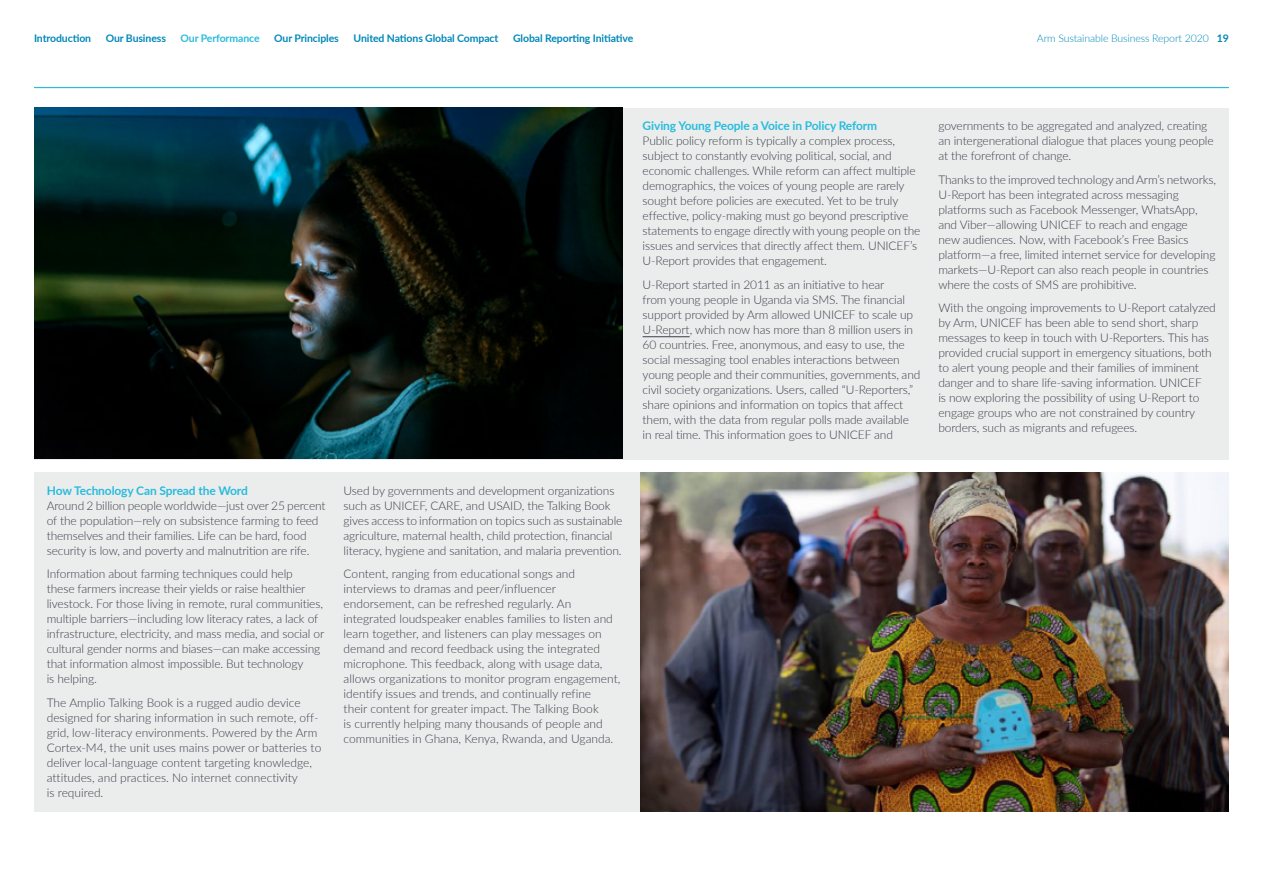
<style>
.page{position:relative;width:1263px;height:893px;background:#fff}
.page>*{position:absolute;margin:0;border:0;box-sizing:border-box;transform-origin:0 0}
.Body_copy_-_no_basel{font:300 12px/15px "Lato";letter-spacing:-.01em;color:#394049}
.Heading_level_2_-_no{font:700 12px "Lato";letter-spacing:-.01em;color:#2abbdc}
.t1{font:700 10.5px "Lato";letter-spacing:-.01em;color:#0088b9}
.t2{font:300 10.5px "Lato";letter-spacing:-.01em;color:#0088b9}
.t3{font:700 10.5px "Lato";letter-spacing:-.01em;color:#2abbdc}
.s1{font-weight:700}
</style>
<div class="page">
<div style="left:34px;top:472px;width:1195px;height:340px;background:#ebeded"></div>
<img style="left:640px;top:472px;width:589px;height:339px">
<div style="left:34px;top:108px;width:1195px;height:351px;background:#ebeded"></div>
<hr style="left:643px;top:336px;width:47px;height:1px;background:#394049">
<img style="left:34px;top:108px;width:589px;height:351px">
<hr style="left:34px;top:87px;width:1195px;height:1px;background:#2abbdc">
<p class="t1" style="left:34px;top:31px;width:59px">Introduction</p>
<p class="t1" style="left:106px;top:31px;width:62px">Our Business</p>
<p class="t3" style="left:181px;top:31px;width:81px">Our Performance</p>
<p class="t1" style="left:274px;top:31px;width:66px">Our Principles</p>
<p class="t1" style="left:353px;top:31px;width:146px">United Nations Global Compact</p>
<p class="t1" style="left:513px;top:31px;width:122px">Global Reporting Initiative</p>
<p class="t2" style="left:1037px;top:31px;width:193px">Arm Sustainable Business Report 2020 <span class="s1">19</span></p>
<p class="Heading_level_2_-_no" style="left:47px;top:482px;width:203px">How Technology Can Spread the Word</p>
<p class="Body_copy_-_no_basel" style="left:47px;top:497px;width:280px">Around 2 billion people worldwide—just over 25 percent of the population—rely on subsistence farming to feed themselves and their families. Life can be hard, food security is low, and poverty and malnutrition are rife.</p>
<p class="Body_copy_-_no_basel" style="left:47px;top:566px;width:279px">Information about farming techniques could help<br>these farmers increase their yields or raise healthier livestock. For those living in remote, rural communities, multiple barriers—including low literacy rates, a lack of infrastructure, electricity, and mass media, and social or cultural gender norms and biases—can make accessing that information almost impossible. But technology<br>is helping.</p>
<p class="Body_copy_-_no_basel" style="left:47px;top:694px;width:276px">The Amplio Talking Book is a rugged audio device designed for sharing information in such remote, off&shy;grid, low-literacy environments. Powered by the Arm Cortex-M4, the unit uses mains power or batteries to deliver local-language content targeting knowledge, attitudes, and practices. No internet connectivity<br>is required.</p>
<p class="Body_copy_-_no_basel" style="left:344px;top:482px;width:280px">Used by governments and development organizations such as UNICEF, CARE, and USAID, the Talking Book gives access to information on topics such as sustainable agriculture, maternal health, child protection, financial literacy, hygiene and sanitation, and malaria prevention.</p>
<p class="Body_copy_-_no_basel" style="left:344px;top:566px;width:278px">Content, ranging from educational songs and interviews to dramas and peer/influencer endorsement, can be refreshed regularly. An integrated loudspeaker enables families to listen and learn together, and listeners can play messages on demand and record feedback using the integrated microphone. This feedback, along with usage data, allows organizations to monitor program engagement, identify issues and trends, and continually refine<br>their content for greater impact. The Talking Book<br>is currently helping many thousands of people and communities in Ghana, Kenya, Rwanda, and Uganda.</p>
<p class="Heading_level_2_-_no" style="left:643px;top:117px;width:236px">Giving Young People a Voice in Policy Reform</p>
<p class="Body_copy_-_no_basel" style="left:643px;top:133px;width:279px">Public policy reform is typically a complex process, subject to constantly evolving political, social, and economic challenges. While reform can affect multiple demographics, the voices of young people are rarely sought before policies are executed. Yet to be truly effective, policy-making must go beyond prescriptive statements to engage directly with young people on the issues and services that directly affect them. UNICEF’s U-Report provides that engagement.</p>
<p class="Body_copy_-_no_basel" style="left:643px;top:277px;width:279px">U-Report started in 2011 as an initiative to hear<br>from young people in Uganda via SMS. The financial support provided by Arm allowed UNICEF to scale up U-Report, which now has more than 8 million users in 60 countries. Free, anonymous, and easy to use, the social messaging tool enables interactions between young people and their communities, governments, and civil society organizations. Users, called “U-Reporters,” share opinions and information on topics that affect them, with the data from regular polls made available in real time. This information goes to UNICEF and</p>
<p class="Body_copy_-_no_basel" style="left:938px;top:118px;width:277px">governments to be aggregated and analyzed, creating an intergenerational dialogue that places young people at the forefront of change.</p>
<p class="Body_copy_-_no_basel" style="left:938px;top:172px;width:279px">Thanks to the improved technology andArm’s networks, U-Report has been integrated across messaging platforms such as Facebook Messenger, WhatsApp, and Viber—allowing UNICEF to reach and engage<br>new audiences. Now, with Facebook’s Free Basics platform—a free, limited internet service for developing markets—U-Report can also reach people in countries where the costs of SMS are prohibitive.</p>
<p class="Body_copy_-_no_basel" style="left:938px;top:300px;width:279px">With the ongoing improvements to U-Report catalyzed by Arm, UNICEF has been able to send short, sharp messages to keep in touch with U-Reporters. This has provided crucial support in emergency situations, both to alert young people and their families of imminent danger and to share life-saving information. UNICEF<br>is now exploring the possibility of using U-Report to engage groups who are not constrained by country borders, such as migrants and refugees.</p>
</div>
